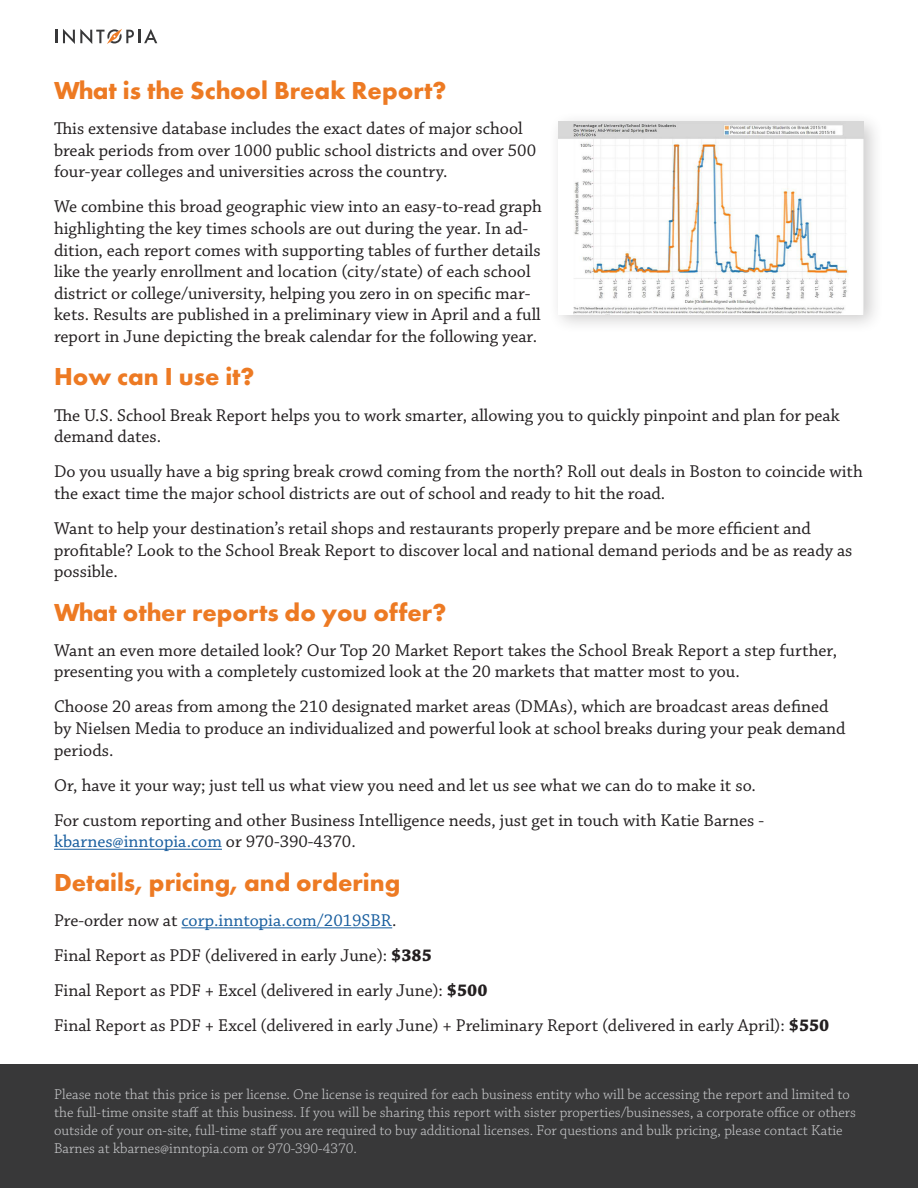
<style>
.page{position:relative;width:918px;height:1188px;background:#fff}
.page>*{position:absolute;margin:0;border:0;box-sizing:border-box;transform-origin:0 0}
.Subhead{font:700 25.5px "Futura PT";color:#ed7a23}
.Para{font:18px/21.6px "Chaparral Pro";color:#231f20}
.Para-2{font:18px "Chaparral Pro";color:#175d9e}
.Para-3{font:300 15px/18px "Chaparral Pro";color:#c9cacc}
.s1{color:#175d9e}
.s2{color:#231f20}
.s3{font-weight:700}
</style>
<div class="page">
<div style="left:0;top:1065px;width:918px;height:123px;background:#383839"></div>
<svg style="left:56px;top:29px;width:101px;height:15px"></svg>
<hr style="left:54px;top:849px;width:168px;height:1px;background:#175d9e">
<hr style="left:181px;top:927px;width:211px;height:1px;background:#175d9e">
<div style="left:548px;top:112px;width:336px;height:222px;background:#231f20;opacity:.23"></div>
<img style="left:559px;top:122px;width:305px;height:192px">
<p class="Subhead" style="left:54px;top:74px;width:394px">What is the School Break Report?</p>
<p class="Para" style="left:54px;top:118px;width:484px">This extensive database includes the exact dates of major school break periods from over 1000 public school districts and over 500 four-year colleges and universities across the country.</p>
<p class="Para" style="left:54px;top:197px;width:490px">We combine this broad geographic view into an easy-to-read graph highlighting the key times schools are out during the year. In ad&shy;dition, each report comes with supporting tables of further details like the yearly enrollment and location (city/state) of each school district or college/university, helping you zero in on specific mar&shy;kets. Results are published in a preliminary view in April and a full report in June depicting the break calendar for the following year.</p>
<p class="Subhead" style="left:54px;top:360px;width:202px">How can I use it?</p>
<p class="Para" style="left:54px;top:405px;width:787px">The U.S. School Break Report helps you to work smarter, allowing you to quickly pinpoint and plan for peak demand dates.</p>
<p class="Para" style="left:54px;top:461px;width:810px">Do you usually have a big spring break crowd coming from the north? Roll out deals in Boston to coincide with the exact time the major school districts are out of school and ready to hit the road.</p>
<p class="Para" style="left:54px;top:518px;width:800px">Want to help your destination’s retail shops and restaurants properly prepare and be more efficient and profitable? Look to the School Break Report to discover local and national demand periods and be as ready as possible.</p>
<p class="Subhead" style="left:54px;top:596px;width:394px">What other reports do you offer?</p>
<p class="Para" style="left:54px;top:640px;width:785px">Want an even more detailed look? Our Top 20 Market Report takes the School Break Report a step further, presenting you with a completely customized look at the 20 markets that matter most to you.</p>
<p class="Para" style="left:54px;top:697px;width:793px">Choose 20 areas from among the 210 designated market areas (DMAs), which are broadcast areas defined by Nielsen Media to produce an individualized and powerful look at school breaks during your peak demand periods.</p>
<p class="Para" style="left:54px;top:775px;width:704px">Or, have it your way; just tell us what view you need and let us see what we can do to make it so.</p>
<p class="Para" style="left:54px;top:810px;width:712px">For custom reporting and other Business Intelligence needs, just get in touch with Katie Barnes - <span class="s1">kbarnes@inntopia.com</span> or 970-390-4370.</p>
<p class="Subhead" style="left:54px;top:866px;width:348px">Details, pricing, and ordering</p>
<p class="Para-2" style="left:54px;top:910px;width:344px"><span class="s2">Pre-order now at</span> corp.inntopia.com/2019SBR<span class="s2">.</span></p>
<p class="Para" style="left:54px;top:945px;width:379px">Final Report as PDF (delivered in early June): <span class="s3">$385</span></p>
<p class="Para" style="left:54px;top:980px;width:435px">Final Report as PDF + Excel (delivered in early June): <span class="s3">$500</span></p>
<p class="Para" style="left:54px;top:1016px;width:777px">Final Report as PDF + Excel (delivered in early June) + Preliminary Report (delivered in early April): <span class="s3">$550</span></p>
<p class="Para-3" style="left:54px;top:1086px;width:804px">Please note that this price is per license. One license is required for each business entity who will be accessing the report and limited to the full-time onsite staff at this business. If you will be sharing this report with sister properties/businesses, a corporate office or others outside of your on-site, full-time staff you are required to buy additional licenses. For questions and bulk pricing, please contact Katie Barnes at kbarnes@inntopia.com or 970-390-4370.</p>
</div>
